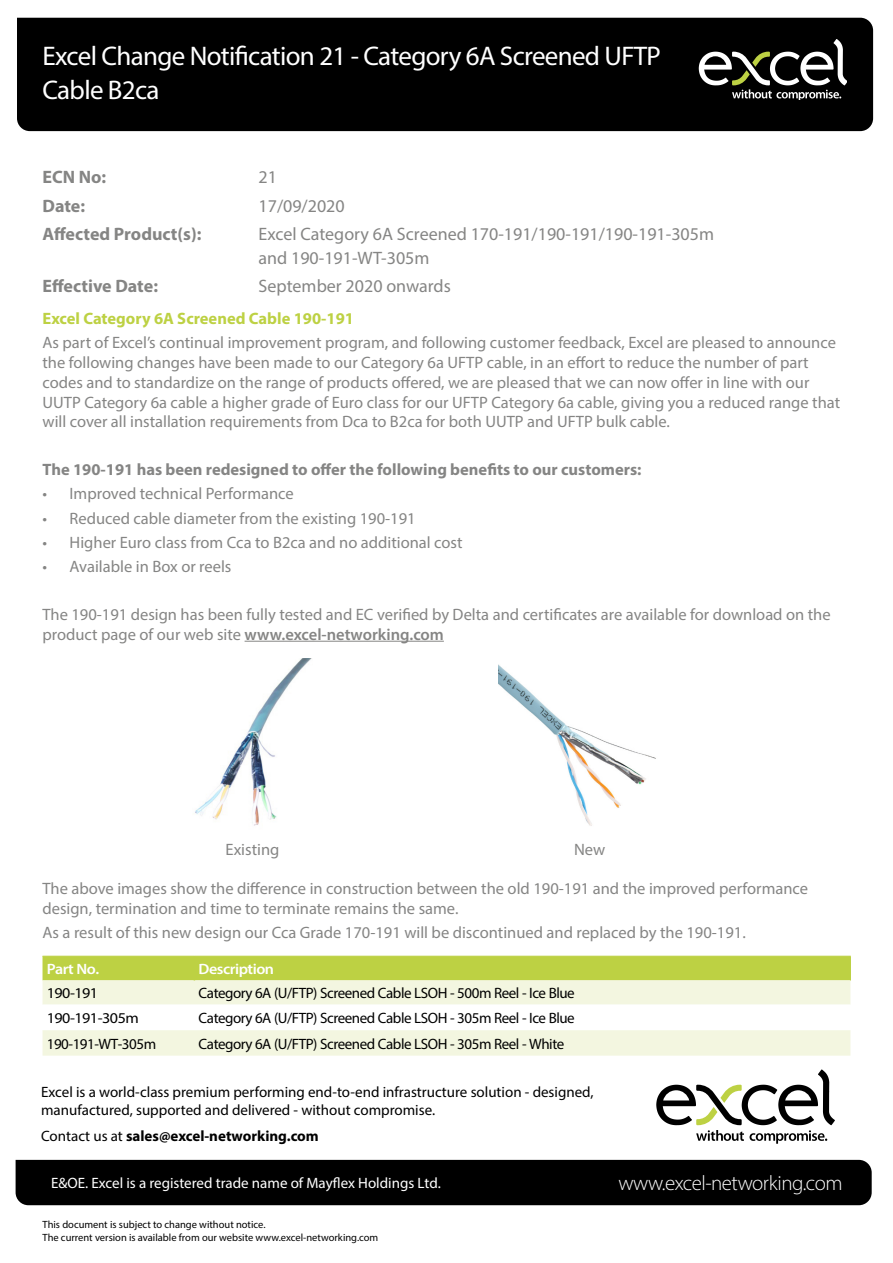
<style>
.page{position:relative;width:893px;height:1263px;background:#fff}
.page>*{position:absolute;margin:0;border:0;box-sizing:border-box;transform-origin:0 0}
.t1{font:27px/34.5px "Myriad Pro";letter-spacing:-.025em;color:#fff}
.t2{font:300 21px "Myriad Pro";letter-spacing:-.025em;color:#fff}
.t3{font:18px/24px "Myriad Pro";color:#858584}
.t4{font:700 18px "Myriad Pro";color:#858584}
.t5{font:16.5px/19.8px "Myriad Pro";color:#858584}
.t6{font:700 16.5px "Myriad Pro";color:#858584}
.t7{font:700 16.5px "Myriad Pro";color:#bdd143}
.t8{font:15px "Myriad Pro";letter-spacing:-.03em;color:#000}
.t9{font:15px/18px "Myriad Pro";color:#000}
.t10{font:15px "Myriad Pro";color:#fff}
.t11{font:700 15px "Myriad Pro";color:#000}
.t12{font:15px "Myriad Pro";letter-spacing:-.03em;color:#000;scale:1.07 1}
.t13{font:600 15px "Myriad Pro";letter-spacing:-.03em;color:#fff;scale:1.07 1}
.t14{font:10.5px/13px "Myriad Pro";color:#000}
.s1{font-weight:600}
.s2{font-weight:400}
</style>
<div class="page">
<div style="left:17px;top:18px;width:856px;height:113px;background:#000"></div>
<svg style="left:699px;top:39px;width:147px;height:60px"></svg>
<hr style="left:245px;top:641px;width:199px;height:1px;background:#858584">
<div style="left:16px;top:1160px;width:856px;height:45px;background:#000"></div>
<svg style="left:656px;top:1069px;width:179px;height:75px"></svg>
<img style="left:499px;top:665px;width:157px;height:161px">
<img style="left:195px;top:658px;width:117px;height:168px">
<div style="left:43px;top:980px;width:807px;height:76px;background:#f3f6e0"></div>
<svg style="left:43px;top:1004px;width:807px;height:26px"></svg>
<div style="left:43px;top:956px;width:808px;height:24px;background:#bdd143"></div>
<h1 class="t1" style="left:43px;top:38px;width:620px">Excel Change Notification 21 - Category 6A Screened UFTP<br>Cable B2ca</h1>
<p class="t4" style="left:43px;top:165px;width:65px">ECN No:</p>
<p class="t3" style="left:259px;top:165px;width:20px">21</p>
<p class="t4" style="left:43px;top:194px;width:44px">Date:</p>
<p class="t3" style="left:259px;top:193px;width:88px">17/09/2020</p>
<p class="t4" style="left:43px;top:222px;width:160px">Affected Product(s):</p>
<p class="t3" style="left:259px;top:221px;width:457px">Excel Category 6A Screened 170-191/190-191/190-191-305m and 190-191-WT-305m</p>
<p class="t4" style="left:43px;top:274px;width:117px">Effective Date:</p>
<p class="t3" style="left:259px;top:274px;width:194px">September 2020 onwards</p>
<p class="t7" style="left:43px;top:308px;width:313px">Excel Category 6A Screened Cable 190-191</p>
<p class="t5" style="left:43px;top:332px;width:799px">As part of Excel’s continual improvement program, and following customer feedback, Excel are pleased to announce the following changes have been made to our Category 6a UFTP cable, in an effort to reduce the number of part codes and to standardize on the range of products offered, we are pleased that we can now offer in line with our UUTP Category 6a cable a higher grade of Euro class for our UFTP Category 6a cable, giving you a reduced range that will cover all installation requirements from Dca to B2ca for both UUTP and UFTP bulk cable.</p>
<p class="t6" style="left:43px;top:459px;width:600px">The 190-191 has been redesigned to offer the following benefits to our customers:</p>
<p class="t5" style="left:43px;top:484px;width:253px">• Improved technical Performance</p>
<p class="t5" style="left:43px;top:508px;width:375px">• Reduced cable diameter from the existing 190-191</p>
<p class="t5" style="left:43px;top:532px;width:422px">• Higher Euro class from Cca to B2ca and no additional cost</p>
<p class="t5" style="left:43px;top:556px;width:190px">• Available in Box or reels</p>
<p class="t5" style="left:43px;top:604px;width:790px">The 190-191 design has been fully tested and EC verified by Delta and certificates are available for download on the product page of our web site <span class="s1">www.excel-networking.com</span></p>
<p class="t5" style="left:226px;top:839px;width:55px">Existing</p>
<p class="t5" style="left:574px;top:839px;width:33px">New</p>
<p class="t5" style="left:43px;top:878px;width:767px">The above images show the difference in construction between the old 190-191 and the improved performance design, termination and time to terminate remains the same.</p>
<p class="t5" style="left:43px;top:922px;width:705px">As a result of this new design our Cca Grade 170-191 will be discontinued and replaced by the 190-191.</p>
<p class="t13" style="left:47px;top:959px;width:51px">Part No.</p>
<p class="t13" style="left:199px;top:959px;width:72px">Description</p>
<p class="t12" style="left:47px;top:984px;width:50px">190-191</p>
<p class="t8" style="left:199px;top:984px;width:378px">Category 6A (U/FTP) Screened Cable LSOH - 500m Reel - Ice Blue</p>
<p class="t12" style="left:47px;top:1009px;width:88px">190-191-305m</p>
<p class="t8" style="left:199px;top:1009px;width:378px">Category 6A (U/FTP) Screened Cable LSOH - 305m Reel - Ice Blue</p>
<p class="t8" style="left:47px;top:1034px;width:111px">190-191-WT-305m</p>
<p class="t8" style="left:199px;top:1034px;width:367px">Category 6A (U/FTP) Screened Cable LSOH - 305m Reel - White</p>
<p class="t9" style="left:41px;top:1082px;width:554px">Excel is a world-class premium performing end-to-end infrastructure solution - designed, manufactured, supported and delivered - without compromise.</p>
<p class="t11" style="left:41px;top:1126px;width:279px"><span class="s2">Contact us at</span> sales@excel-networking.com</p>
<p class="t10" style="left:51px;top:1174px;width:391px">E&amp;OE. Excel is a registered trade name of Mayflex Holdings Ltd.</p>
<p class="t14" style="left:43px;top:1218px;width:337px">This document is subject to change without notice.<br>The current version is available from our website www.excel-networking.com</p>
<p class="t2" style="left:618px;top:1171px;width:226px">www.excel-networking.com</p>
</div>
